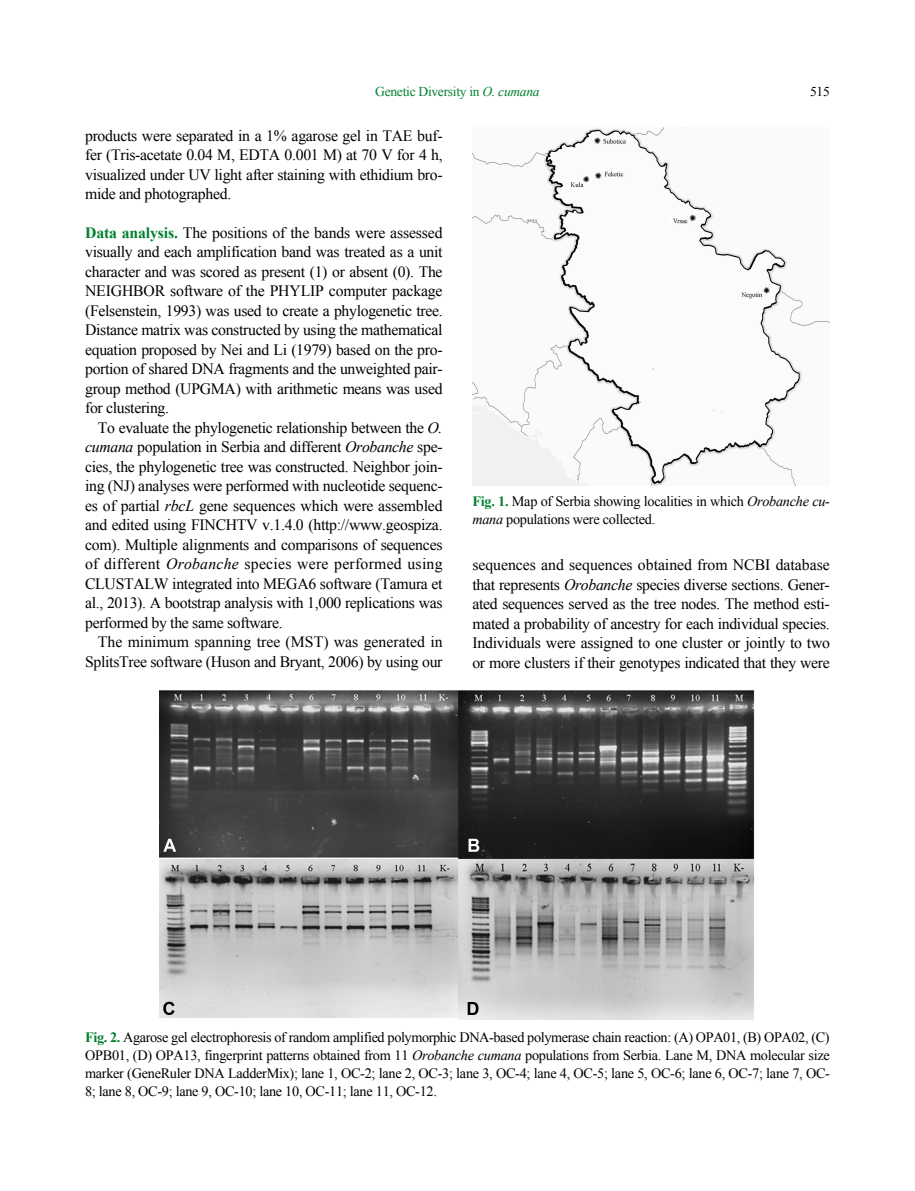
<style>
.page{position:relative;width:915px;height:1191px;background:#fff}
.page>*{position:absolute;margin:0;border:0;box-sizing:border-box;transform-origin:0 0}
.t1{font:15.75px/19.5px "Times New Roman";letter-spacing:-.02em;color:#000;text-align:justify}
.t2{font:14.25px/18px "Times New Roman";letter-spacing:-.02em;color:#000}
.t3{font:13.5px "Times New Roman";letter-spacing:-.02em;color:#008130}
.t4{font:13.5px "Times New Roman";color:#000}
.s1{font-style:italic}
.s2{font-weight:700;color:#008130}
</style>
<div class="page">
<img style="left:472px;top:128px;width:357px;height:357px">
<img style="left:159px;top:690px;width:596px;height:329px">
<p class="t3" style="left:375px;top:83px;width:166px">Genetic Diversity in <span class="s1">O. cumana</span></p>
<p class="t4" style="left:809px;top:83px;width:21px">515</p>
<p class="t1" style="left:85px;top:125px;width:359px">products were separated in a 1% agarose gel in TAE buf&shy;fer (Tris-acetate 0.04 M, EDTA 0.001 M) at 70 V for 4 h, visualized under UV light after staining with ethidium bro&shy;mide and photographed.</p>
<p class="t1" style="left:85px;top:223px;width:359px"><span class="s2">Data analysis.</span> The positions of the bands were assessed visually and each amplification band was treated as a unit character and was scored as present (1) or absent (0). The NEIGHBOR software of the PHYLIP computer package (Felsenstein, 1993) was used to create a phylogenetic tree.<br>Distance matrix was constructed by using the mathematical equation proposed by Nei and Li (1979) based on the pro&shy;portion of shared DNA fragments and the unweighted pair&shy;group method (UPGMA) with arithmetic means was used for clustering.</p>
<p class="t1" style="left:85px;top:418px;width:359px;text-indent:13px">To evaluate the phylogenetic relationship between the <span class="s1">O. cumana</span> population in Serbia and different <span class="s1">Orobanche</span> spe&shy;cies, the phylogenetic tree was constructed. Neighbor join&shy;ing (NJ) analyses were performed with nucleotide sequenc&shy;es of partial <span class="s1">rbcL</span> gene sequences which were assembled and edited using FINCHTV v.1.4.0 (http://www.geospiza. com). Multiple alignments and comparisons of sequences of different <span class="s1">Orobanche</span> species were performed using CLUSTALW integrated into MEGA6 software (Tamura et al., 2013). A bootstrap analysis with 1,000 replications was performed by the same software.</p>
<p class="t1" style="left:85px;top:632px;width:359px;text-align:right">The minimum spanning tree (MST) was generated in<br>SplitsTree software (Huson and Bryant, 2006) by using our</p>
<p class="t2" style="left:472px;top:492px;width:359px"><span class="s2">Fig. 1.</span> Map of Serbia showing localities in which <span class="s1">Orobanche cu&shy;mana</span> populations were collected.</p>
<p class="t1" style="left:472px;top:555px;width:359px">sequences and sequences obtained from NCBI database that represents <span class="s1">Orobanche</span> species diverse sections. Gener&shy;ated sequences served as the tree nodes. The method esti&shy;mated a probability of ancestry for each individual species.<br>Individuals were assigned to one cluster or jointly to two or more clusters if their genotypes indicated that they were</p>
<p class="t2" style="left:85px;top:1028px;width:746px;text-align:justify"><span class="s2">Fig. 2.</span> Agarose gel electrophoresis of random amplified polymorphic DNA-based polymerase chain reaction: (A) OPA01, (B) OPA02, (C)<br>OPB01, (D) OPA13, fingerprint patterns obtained from 11 <span class="s1">Orobanche cumana</span> populations from Serbia. Lane M, DNA molecular size marker (GeneRuler DNA LadderMix); lane 1, OC-2; lane 2, OC-3; lane 3, OC-4; lane 4, OC-5; lane 5, OC-6; lane 6, OC-7; lane 7, OC-8; lane 8, OC-9; lane 9, OC-10; lane 10, OC-11; lane 11, OC-12.</p>
</div>
